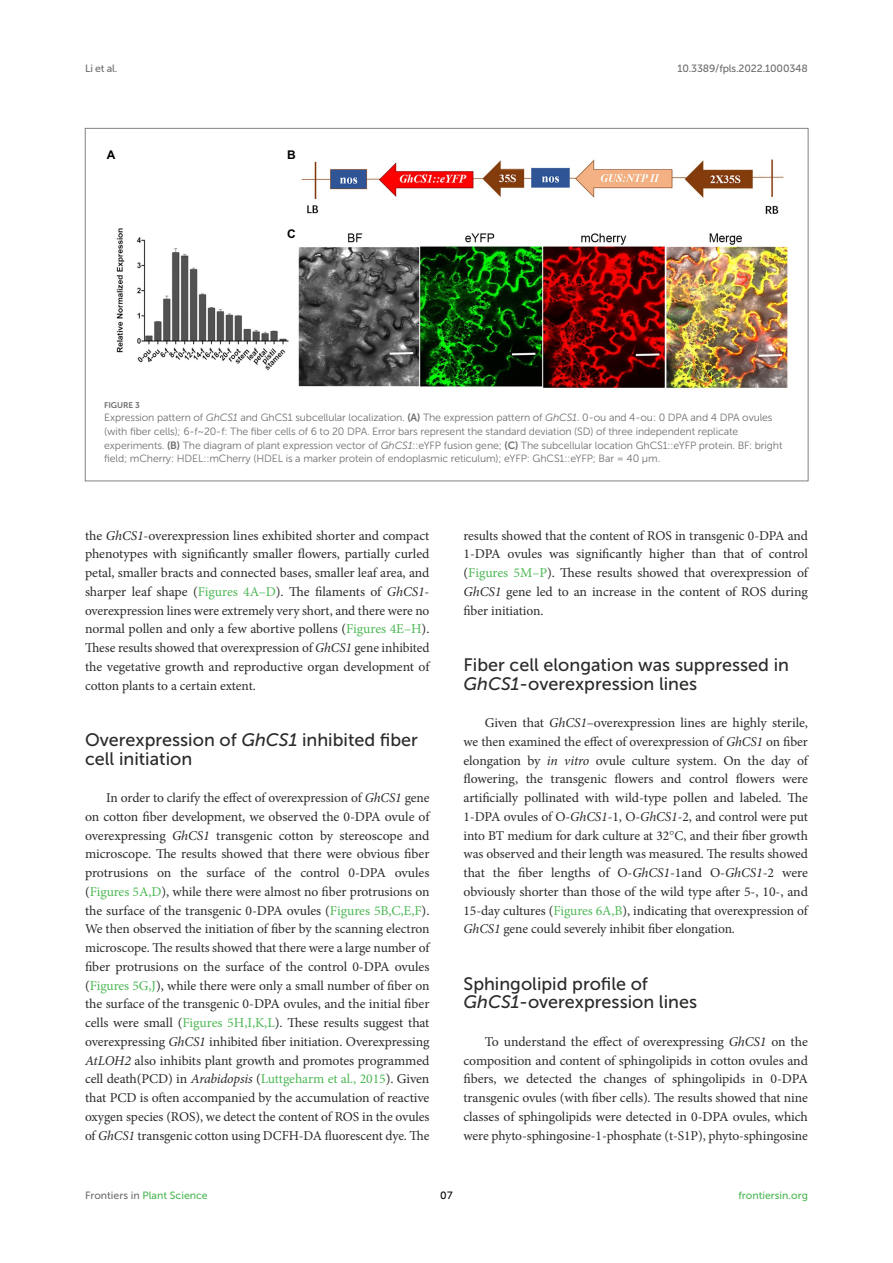
<style>
.page{position:relative;width:893px;height:1263px;background:#fff}
.page>*{position:absolute;margin:0;border:0;box-sizing:border-box;transform-origin:0 0}
.HEAD_2{font:18px/18.8px "Museo Sans 500";color:#2b2b2a}
.TEXT_FLUSH{font:13.5px/18.8px "Minion Pro";letter-spacing:-.01em;color:#2b2b2a;text-align:justify}
.t1{font:700 12px "Arial";color:#000}
.FIG_LEG{font:10.5px/13.5px "Museo Sans 300";letter-spacing:-.01em;color:#706f70}
.t2{font:10.5px "Museo Sans 500";color:#4eb855}
.t3{font:10.5px "Museo Sans 500";letter-spacing:-.015em;color:#706f70}
.t4{font:10.5px "Museo Sans 500";color:#000}
.FIG_HD{font:8.25px "Museo Sans 700";letter-spacing:-.01em;color:#706f70}
.s1{font-style:italic}
.s2{font-family:"Museo Sans 700"}
.s3{color:#4eb855}
.s4{font-family:"STIX"}
.s5{color:#706f70}
</style>
<div class="page">
<img style="left:116px;top:159px;width:672px;height:230px">
<p class="t3" style="left:85px;top:63px;width:34px">Li et al.</p>
<p class="t3" style="left:677px;top:63px;width:132px">10.3389/fpls.2022.1000348</p>
<p class="t1" style="left:107px;top:146px;width:10px">A</p>
<p class="t1" style="left:287px;top:146px;width:10px">B</p>
<p class="t1" style="left:287px;top:225px;width:10px">C</p>
<p class="FIG_HD" style="left:104px;top:401px;width:37px">FIGURE 3</p>
<p class="FIG_LEG" style="left:104px;top:411px;width:680px">Expression pattern of <span class="s1">GhCS1</span> and GhCS1 subcellular localization. <span class="s2">(A)</span> The expression pattern of <span class="s1">GhCS1</span>. 0-ou and 4-ou: 0 DPA and 4 DPA ovules (with fiber cells); 6-f~20-f: The fiber cells of 6 to 20 DPA. Error bars represent the standard deviation (SD) of three independent replicate experiments. <span class="s2">(B)</span> The diagram of plant expression vector of <span class="s1">GhCS1</span>::eYFP fusion gene; <span class="s2">(C)</span> The subcellular location GhCS1::eYFP protein. BF: bright field; mCherry: HDEL::mCherry (HDEL is a marker protein of endoplasmic reticulum); eYFP: GhCS1::eYFP; Bar = 40 μm.</p>
<p class="TEXT_FLUSH" style="left:85px;top:526px;width:346px">the <span class="s1">GhCS1</span>-overexpression lines exhibited shorter and compact phenotypes with significantly smaller flowers, partially curled petal, smaller bracts and connected bases, smaller leaf area, and sharper leaf shape (<span class="s3">Figures 4A–D</span>). The filaments of <span class="s1">GhCS1</span>- overexpression lines were extremely very short, and there were no normal pollen and only a few abortive pollens (<span class="s3">Figures 4E–H</span>).<br>These results showed that overexpression of <span class="s1">GhCS1</span> gene inhibited the vegetative growth and reproductive organ development of cotton plants to a certain extent.</p>
<p class="HEAD_2" style="left:85px;top:730px;width:334px">Overexpression of <span class="s1">GhCS1</span> inhibited fiber cell initiation</p>
<p class="TEXT_FLUSH" style="left:85px;top:788px;width:346px;text-indent:21px">In order to clarify the effect of overexpression of <span class="s1">GhCS1</span> gene on cotton fiber development, we observed the 0-DPA ovule of overexpressing <span class="s1">GhCS1</span> transgenic cotton by stereoscope and microscope. The results showed that there were obvious fiber protrusions on the surface of the control 0-DPA ovules (<span class="s3">Figures 5A,D</span>), while there were almost no fiber protrusions on the surface of the transgenic 0-DPA ovules (<span class="s3">Figures 5B,C,E,F</span>).<br>We then observed the initiation of fiber by the scanning electron microscope. The results showed that there were a large number of fiber protrusions on the surface of the control 0-DPA ovules (<span class="s3">Figures 5G,J</span>), while there were only a small number of fiber on the surface of the transgenic 0-DPA ovules, and the initial fiber cells were small (<span class="s3">Figures 5H,I,K,L</span>). These results suggest that overexpressing <span class="s1">GhCS1</span> inhibited fiber initiation. Overexpressing <span class="s1">AtLOH2</span> also inhibits plant growth and promotes programmed cell death(PCD) in <span class="s1">Arabidopsis</span> (<span class="s3">Luttgeharm et al., 2015</span>). Given that PCD is often accompanied by the accumulation of reactive oxygen species (ROS), we detect the content of ROS in the ovules of <span class="s1">GhCS1</span> transgenic cotton using DCFH-DA fluorescent dye. The</p>
<p class="TEXT_FLUSH" style="left:463px;top:526px;width:346px">results showed that the content of ROS in transgenic 0-DPA and 1-DPA ovules was significantly higher than that of control (<span class="s3">Figures 5M–P</span>). These results showed that overexpression of <span class="s1">GhCS1</span> gene led to an increase in the content of ROS during fiber initiation.</p>
<p class="HEAD_2" style="left:463px;top:655px;width:327px">Fiber cell elongation was suppressed in<br><span class="s1">GhCS1</span>-overexpression lines</p>
<p class="TEXT_FLUSH" style="left:463px;top:713px;width:346px;text-indent:21px">Given that <span class="s1">GhCS1</span>–overexpression lines are highly sterile, we then examined the effect of overexpression of <span class="s1">GhCS1</span> on fiber elongation by <span class="s1">in vitro</span> ovule culture system. On the day of flowering, the transgenic flowers and control flowers were artificially pollinated with wild-type pollen and labeled. The 1-DPA ovules of O-<span class="s1">GhCS1</span>-1, O-<span class="s1">GhCS1</span>-2, and control were put into BT medium for dark culture at 32<span class="s4">°</span>C, and their fiber growth was observed and their length was measured. The results showed that the fiber lengths of O-<span class="s1">GhCS1</span>-1and O-<span class="s1">GhCS1</span>-2 were obviously shorter than those of the wild type after 5-, 10-, and 15-day cultures (<span class="s3">Figures 6A,B</span>), indicating that overexpression of <span class="s1">GhCS1</span> gene could severely inhibit fiber elongation.</p>
<p class="HEAD_2" style="left:463px;top:974px;width:235px">Sphingolipid profile of<br><span class="s1">GhCS1-</span>overexpression lines</p>
<p class="TEXT_FLUSH" style="left:463px;top:1032px;width:346px;text-indent:21px">To understand the effect of overexpressing <span class="s1">GhCS1</span> on the composition and content of sphingolipids in cotton ovules and fibers, we detected the changes of sphingolipids in 0-DPA transgenic ovules (with fiber cells). The results showed that nine classes of sphingolipids were detected in 0-DPA ovules, which were phyto-sphingosine-1-phosphate (t-S1P), phyto-sphingosine</p>
<p class="t2" style="left:85px;top:1190px;width:124px"><span class="s5">Frontiers in</span> Plant Science</p>
<p class="t4" style="left:440px;top:1190px;width:14px">07</p>
<p class="t2" style="left:738px;top:1190px;width:71px">frontiersin.org</p>
</div>
